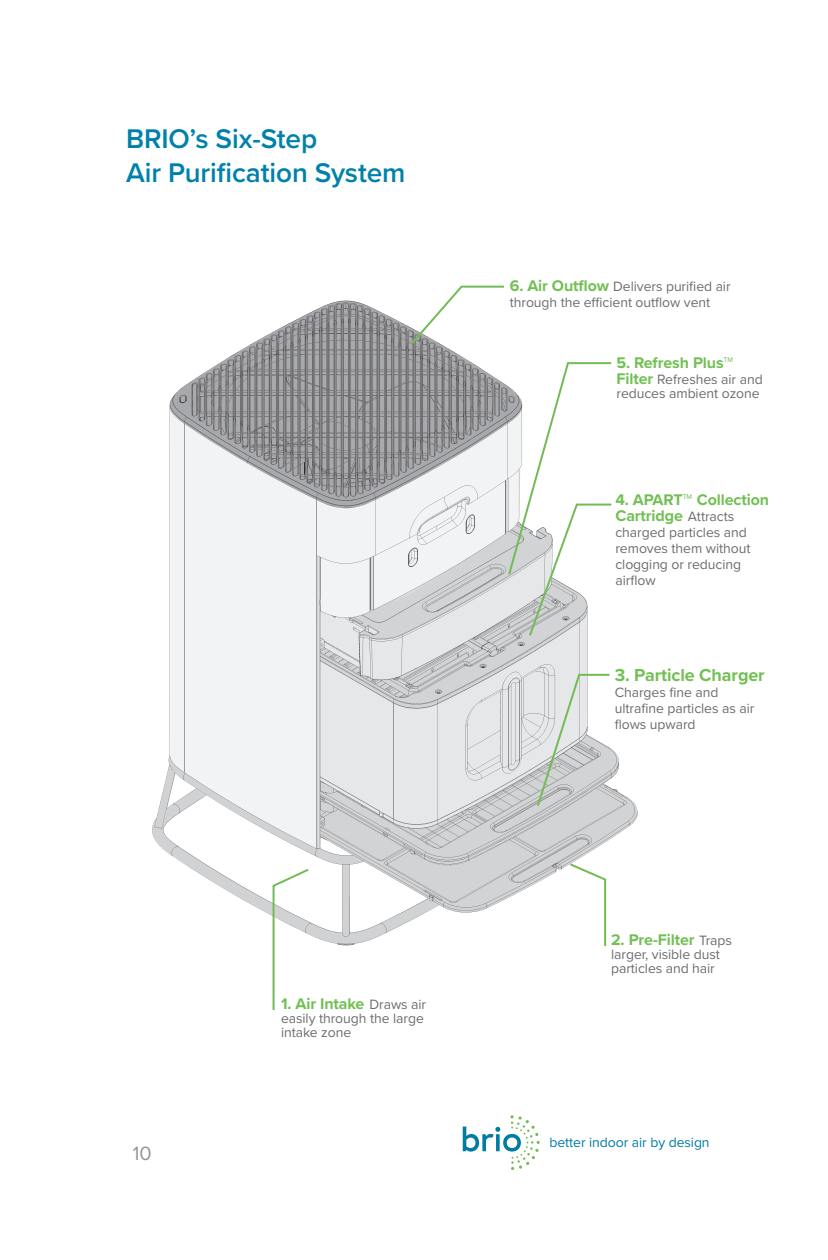
<style>
.page{position:relative;width:828px;height:1260px;background:#fff}
.page>*{position:absolute;margin:0;border:0;box-sizing:border-box;transform-origin:0 0}
.t1{font:600 28px/33.6px "Proxima Nova";letter-spacing:-.005em;color:#0081ab}
.t2{font:20px "Proxima Nova";color:#939598}
.t3{font:700 18px "Proxima Nova";letter-spacing:-.005em;color:#72c054}
.t4{font:700 16px/16px "Proxima Nova";letter-spacing:-.005em;color:#72c054}
.t5{font:14px/16px "Proxima Nova";letter-spacing:-.005em;color:#6c6d70}
.t6{font:14px "Proxima Nova";letter-spacing:-.005em;color:#007ca4}
.t7{font:7px "Proxima Nova";color:#73bb56}
.s1{font-weight:400;font-size:14px;color:#6c6d70}
.s2{font-weight:700;font-size:16px;color:#72c054}
</style>
<div class="page">
<img style="left:152px;top:300px;width:486px;height:646px">
<svg style="left:409px;top:285px;width:97px;height:61px"></svg>
<svg style="left:568px;top:862px;width:39px;height:84px"></svg>
<svg style="left:272px;top:867px;width:39px;height:144px"></svg>
<svg style="left:463px;top:1115px;width:77px;height:55px"></svg>
<svg style="left:320px;top:361px;width:293px;height:447px"></svg>
<h1 class="t1" style="left:126px;top:121px;width:281px">BRIO’s Six-Step<br>Air Purification System</h1>
<h2 class="t2" style="left:133px;top:1139px;width:21px">10</h2>
<p class="t4" style="left:281px;top:996px;width:147px">1. Air Intake <span class="s1">Draws air</span></p>
<p class="t5" style="left:281px;top:1011px;width:144px;line-height:14px">easily through the large intake zone</p>
<p class="t5" style="left:510px;top:278px;width:222px"><span class="s2">6. Air Outflow</span> Delivers purified air through the efficient outflow vent</p>
<p class="t4" style="left:616px;top:355px;width:109px">5. Refresh Plus</p>
<p class="t7" style="left:724px;top:355px;width:11px">TM</p>
<p class="t5" style="left:616px;top:372px;width:148px;line-height:14px"><span class="s2">Filter</span> Refreshes air and reduces ambient ozone</p>
<p class="t4" style="left:615px;top:491px;width:155px;text-indent:81px">Collection<br>Cartridge <span class="s1">Attracts</span></p>
<p class="t5" style="left:615px;top:524px;width:137px">charged particles and removes them without clogging or reducing airflow</p>
<p class="t4" style="left:615px;top:491px;width:69px">4. APART</p>
<p class="t7" style="left:683px;top:492px;width:11px">TM</p>
<p class="t3" style="left:615px;top:662px;width:152px">3. Particle Charger</p>
<p class="t5" style="left:615px;top:684px;width:141px">Charges fine and ultrafine particles as air flows upward</p>
<p class="t4" style="left:611px;top:931px;width:122px">2. Pre-Filter <span class="s1">Traps</span></p>
<p class="t5" style="left:611px;top:947px;width:110px;line-height:14px">larger, visible dust particles and hair</p>
<p class="t6" style="left:549px;top:1131px;width:162px">better indoor air by design</p>
</div>
